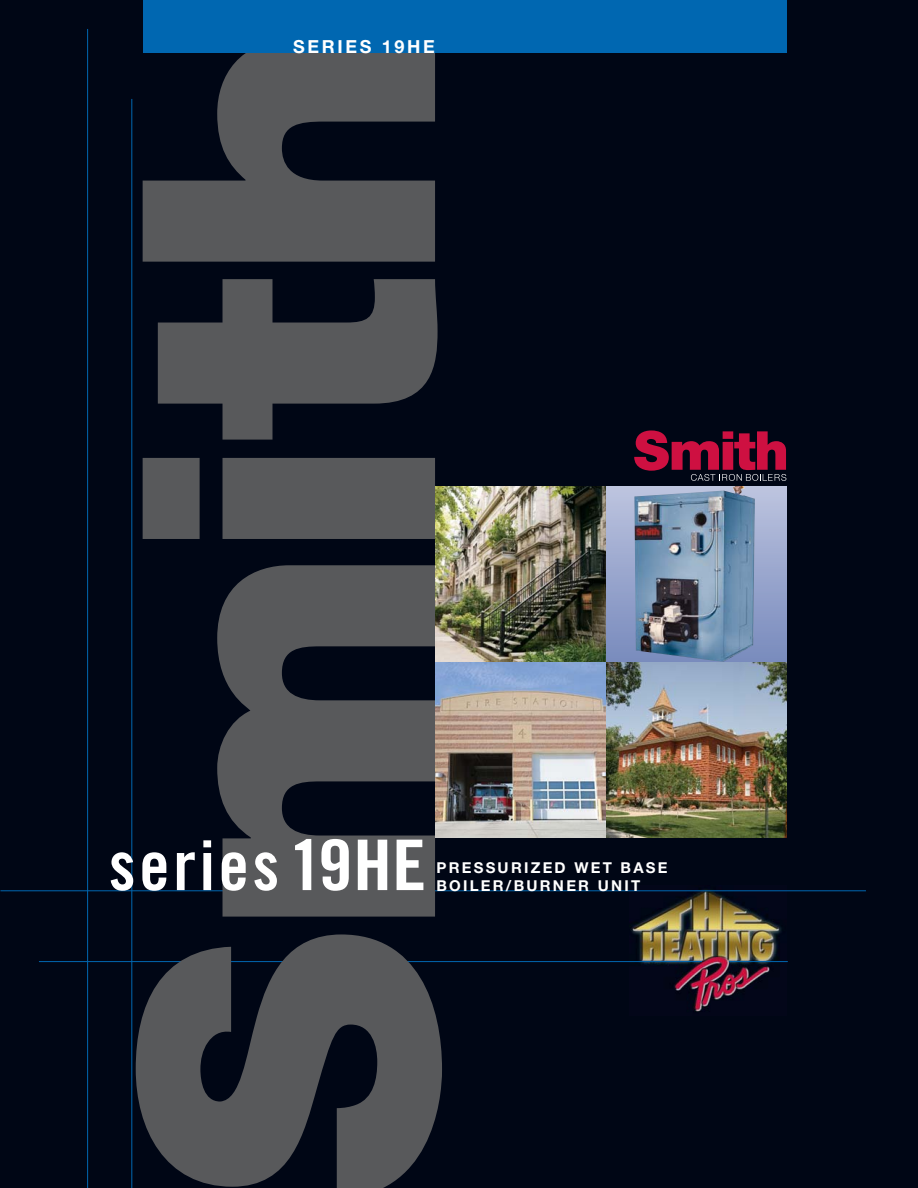
<style>
.page{position:relative;width:918px;height:1188px;background:#000615}
.page>*{position:absolute;margin:0;border:0;box-sizing:border-box;transform-origin:0 0}
.t1{font:900 409.5px "Helvetica Neue";letter-spacing:-.02em;color:#58595b}
.t2{font:68.85px "Trade Gothic Bold Cond Twenty";letter-spacing:.05em;color:#fff}
.t3{font:700 18px "Helvetica Neue";letter-spacing:.15em;color:#fff}
.t4{font:700 15px "Helvetica Neue";letter-spacing:.15em;color:#fff}
.s1{font-size:69.9px}
</style>
<div class="page">
<img style="left:630px;top:889px;width:157px;height:123px">
<hr style="left:131px;top:99px;width:1px;height:1089px;background:#0067b1">
<hr style="left:39px;top:961px;width:663px;height:1px;background:#0067b1">
<hr style="left:0;top:890px;width:866px;height:1px;background:#0067b1">
<hr style="left:87px;top:29px;width:1px;height:1159px;background:#0067b1">
<svg style="left:634px;top:430px;width:152px;height:51px"></svg>
<hr style="left:729px;top:961px;width:59px;height:1px;background:#0067b1">
<div style="left:143px;top:0;width:644px;height:53px;background:#0067b1"></div>
<img style="left:436px;top:487px;width:171px;height:175px">
<img style="left:436px;top:662px;width:171px;height:175px">
<img style="left:607px;top:662px;width:180px;height:175px">
<div style="left:607px;top:486px;width:180px;height:176px;background:linear-gradient(to bottom,#bdc4df,#788bbd)"></div>
<img style="left:634px;top:486px;width:121px;height:176px">
<p class="t3" style="left:293px;top:40px;width:143px">SERIES 19HE</p>
<h1 class="t1" style="left:143px;top:1203px;width:1186px;rotate:-90deg">Smith</h1>
<h2 class="t2" style="left:109px;top:840px;width:319px">series<span class="s1">19HE</span></h2>
<p class="t4" style="left:436px;top:862px;width:233px">PRESSURIZED WET BASE</p>
<p class="t4" style="left:436px;top:880px;width:205px">BOILER/BURNER UNIT</p>
</div>
